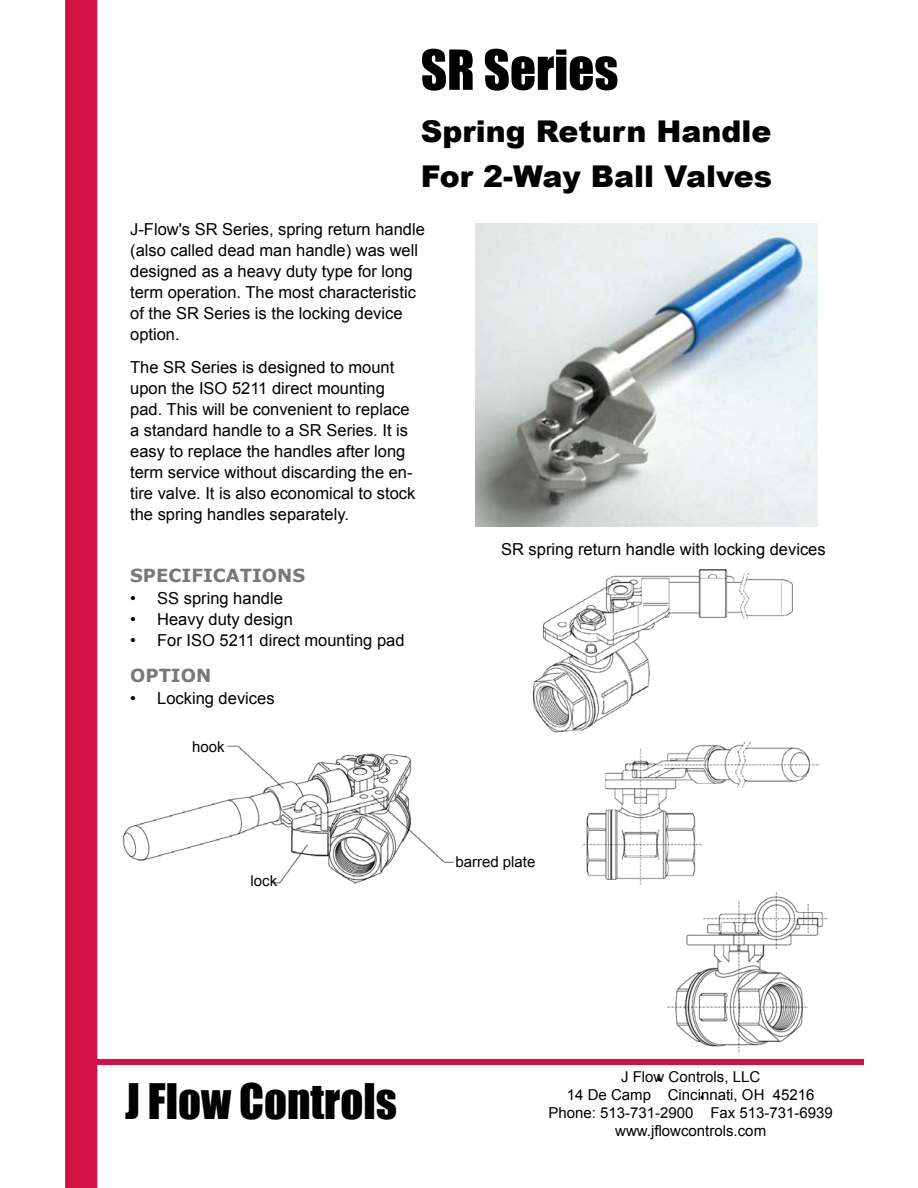
<style>
.page{position:relative;width:918px;height:1188px;background:#fff}
.page>*{position:absolute;margin:0;border:0;box-sizing:border-box;transform-origin:0 0}
.t1{font:51px "Impact";color:#000}
.t2{font:45px "Impact";color:#000}
.t3{font:900 30px/45px "Arial";color:#000}
.t4{font:700 18px "Verdana";color:#77787b}
.t5{font:16.5px/21px "Arial";color:#000}
.t6{font:15px/18px "Arial";color:#000;text-align:center}
</style>
<div class="page">
<div style="left:65px;top:0;width:32px;height:1188px;background:#d31145"></div>
<div style="left:90px;top:1059px;width:774px;height:6px;background:#d31145"></div>
<svg style="left:700px;top:1096px;width:4px;height:3px"></svg>
<img style="left:122px;top:745px;width:333px;height:139px">
<img style="left:476px;top:224px;width:341px;height:302px">
<img style="left:533px;top:569px;width:260px;height:164px">
<img style="left:582px;top:742px;width:238px;height:143px">
<img style="left:667px;top:892px;width:162px;height:161px">
<h1 class="t1" style="left:421px;top:38px;width:199px">SR Series</h1>
<h3 class="t3" style="left:421px;top:108px;width:353px">Spring Return Handle<br>For 2-Way Ball Valves</h3>
<p class="t5" style="left:130px;top:219px;width:296px">J-Flow's SR Series, spring return handle (also called dead man handle) was well designed as a heavy duty type for long term operation. The most characteristic of the SR Series is the locking device option.</p>
<p class="t5" style="left:130px;top:357px;width:287px">The SR Series is designed to mount upon the ISO 5211 direct mounting pad. This will be convenient to replace a standard handle to a SR Series. It is easy to replace the handles after long term service without discarding the en&shy;tire valve. It is also economical to stock the spring handles separately.</p>
<p class="t4" style="left:130px;top:563px;width:177px">SPECIFICATIONS</p>
<p class="t5" style="left:130px;top:588px;width:154px">• SS spring handle</p>
<p class="t5" style="left:130px;top:609px;width:164px">• Heavy duty design</p>
<p class="t5" style="left:130px;top:630px;width:276px">• For ISO 5211 direct mounting pad</p>
<p class="t4" style="left:130px;top:664px;width:83px">OPTION</p>
<p class="t5" style="left:130px;top:688px;width:146px">• Locking devices</p>
<p class="t6" style="left:192px;top:738px;width:34px">hook</p>
<p class="t6" style="left:251px;top:872px;width:28px">lock</p>
<p class="t5" style="left:501px;top:539px;width:326px">SR spring return handle with locking devices</p>
<p class="t6" style="left:455px;top:852px;width:82px">barred plate</p>
<h2 class="t2" style="left:125px;top:1073px;width:273px">J Flow Controls</h2>
<p class="t6" style="left:549px;top:1068px;width:286px">J Flow Controls, LLC<br>14 De Camp Cincinnati, OH 45216<br>Phone: 513-731-2900 Fax 513-731-6939 www.jflowcontrols.com</p>
</div>
